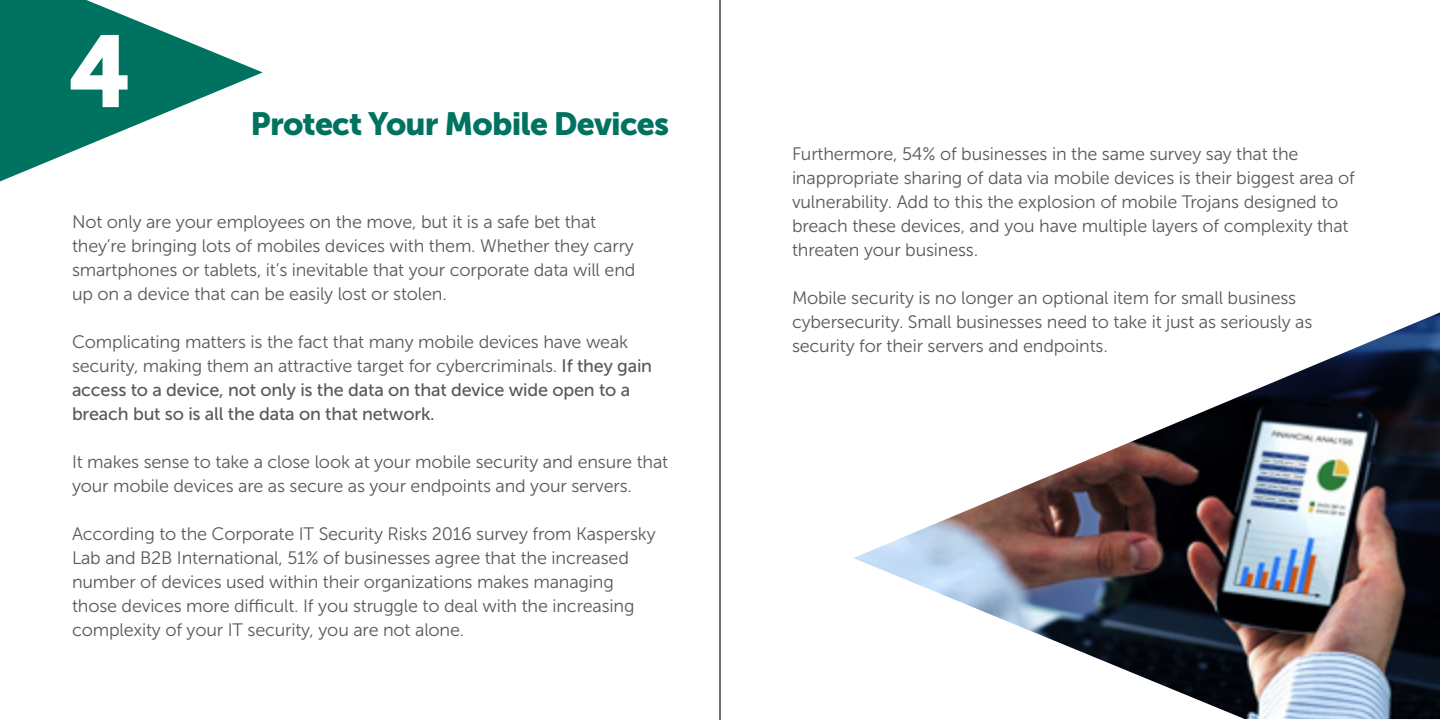
<style>
.page{position:relative;width:1440px;height:720px;background:#fff}
.page>*{position:absolute;margin:0;border:0;box-sizing:border-box;transform-origin:0 0}
.t1{font:96px "Museo Sans 700";color:#fff}
.t2{font:32px "Museo Sans 900";letter-spacing:-.025em;color:#007360}
.t3{font:18px/24px "Museo Sans 300";letter-spacing:-.01em;color:#58595b}
.t4{font:18px/24px "Museo Sans 500";letter-spacing:-.01em;color:#58595b}
.s1{font-family:"Museo Sans 500"}
</style>
<div class="page">
<svg style="left:0;top:0;width:263px;height:181px;fill:#007360"></svg>
<svg style="left:69px;top:33px;width:61px;height:76px"></svg>
<img style="left:854px;top:312px;width:586px;height:407px">
<hr style="left:720px;top:0;width:1px;height:720px;background:#414042">
<h1 class="t1" style="left:70px;top:19px;width:61px">4</h1>
<h2 class="t2" style="left:251px;top:106px;width:420px">Protect Your Mobile Devices</h2>
<p class="t3" style="left:72px;top:210px;width:565px">Not only are your employees on the move, but it is a safe bet that they’re bringing lots of mobiles devices with them. Whether they carry smartphones or tablets, it’s inevitable that your corporate data will end up on a device that can be easily lost or stolen.</p>
<p class="t3" style="left:72px;top:330px;width:582px">Complicating matters is the fact that many mobile devices have weak security, making them an attractive target for cybercriminals. <span class="s1">If they gain</span></p>
<p class="t4" style="left:72px;top:378px;width:560px">access to a device, not only is the data on that device wide open to a breach but so is all the data on that network.</p>
<p class="t3" style="left:72px;top:450px;width:598px">It makes sense to take a close look at your mobile security and ensure that your mobile devices are as secure as your endpoints and your servers.</p>
<p class="t3" style="left:72px;top:522px;width:585px">According to the Corporate IT Security Risks 2016 survey from Kaspersky Lab and B2B International, 51% of businesses agree that the increased number of devices used within their organizations makes managing those devices more difficult. If you struggle to deal with the increasing complexity of your IT security, you are not alone.</p>
<p class="t3" style="left:792px;top:142px;width:564px">Furthermore, 54% of businesses in the same survey say that the inappropriate sharing of data via mobile devices is their biggest area of vulnerability. Add to this the explosion of mobile Trojans designed to breach these devices, and you have multiple layers of complexity that threaten your business.</p>
<p class="t3" style="left:792px;top:286px;width:522px">Mobile security is no longer an optional item for small business cybersecurity. Small businesses need to take it just as seriously as security for their servers and endpoints.</p>
</div>
